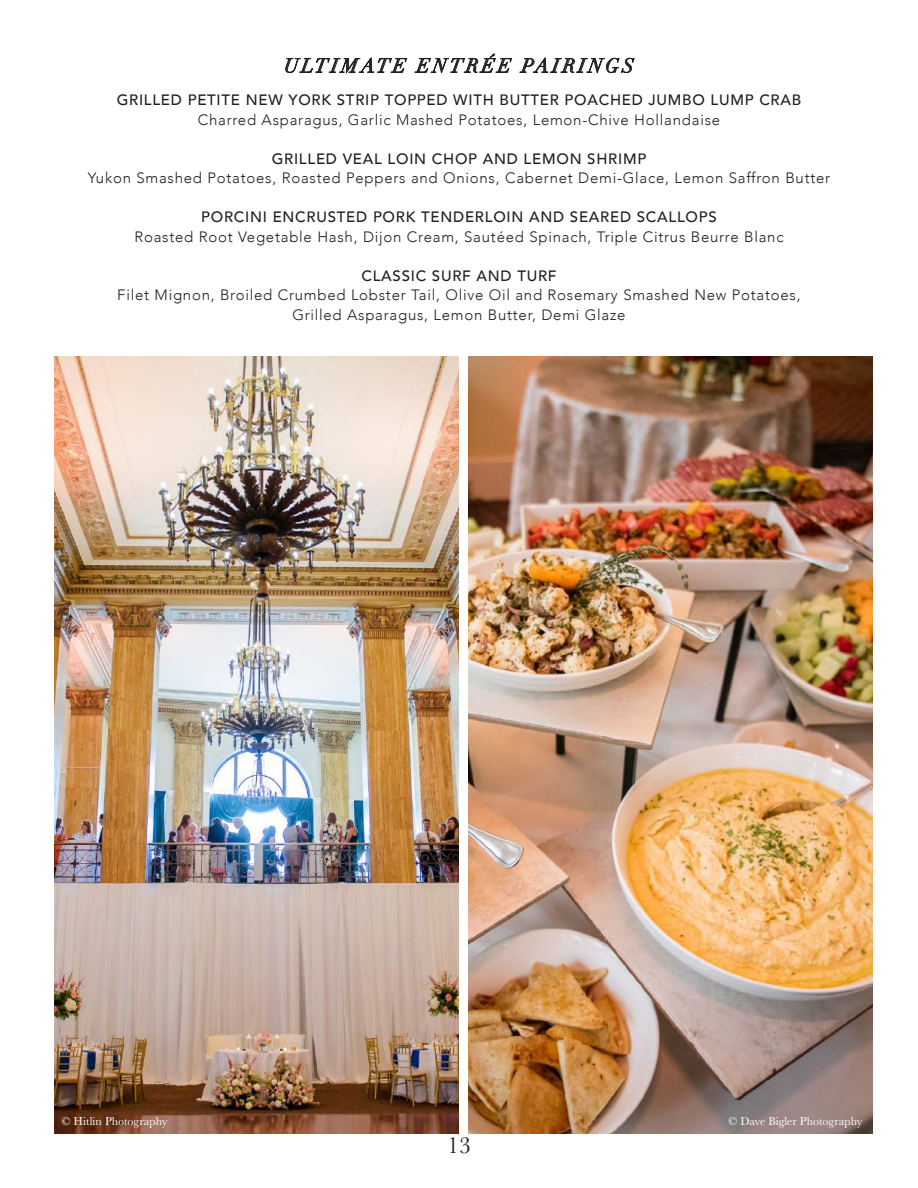
<style>
.page{position:relative;width:918px;height:1188px;background:#fff}
.page>*{position:absolute;margin:0;border:0;box-sizing:border-box;transform-origin:0 0}
.t1{font:24px "Baskerville";color:#231f20}
.t2{font:italic 19.5px "Didot";letter-spacing:.15em;color:#231f20}
.t3{font:300 15px/19.5px "Avenir";letter-spacing:.05em;color:#231f20;text-align:center}
.t4{font:500 15px "Avenir";letter-spacing:.05em;color:#231f20}
.t5{font:12px "Baskerville";color:#fff}
</style>
<div class="page">
<svg style="left:285px;top:57px;width:123px;height:17px"></svg>
<svg style="left:414px;top:53px;width:99px;height:21px"></svg>
<svg style="left:519px;top:57px;width:116px;height:17px"></svg>
<img style="left:54px;top:356px;width:405px;height:778px">
<img style="left:468px;top:356px;width:405px;height:778px">
<h2 class="t2" style="left:284px;top:54px;width:351px">ULTIMATE ENTRÉE PAIRINGS</h2>
<p class="t4" style="left:117px;top:87px;width:686px">GRILLED PETITE NEW YORK STRIP TOPPED WITH BUTTER POACHED JUMBO LUMP CRAB</p>
<p class="t3" style="left:198px;top:110px;width:524px">Charred Asparagus, Garlic Mashed Potatoes, Lemon-Chive Hollandaise</p>
<p class="t4" style="left:272px;top:146px;width:376px">GRILLED VEAL LOIN CHOP AND LEMON SHRIMP</p>
<p class="t3" style="left:88px;top:168px;width:744px">Yukon Smashed Potatoes, Roasted Peppers and Onions, Cabernet Demi-Glace, Lemon Saffron Butter</p>
<p class="t4" style="left:201px;top:204px;width:517px">PORCINI ENCRUSTED PORK TENDERLOIN AND SEARED SCALLOPS</p>
<p class="t3" style="left:134px;top:227px;width:651px">Roasted Root Vegetable Hash, Dijon Cream, Sautéed Spinach, Triple Citrus Beurre Blanc</p>
<p class="t4" style="left:361px;top:263px;width:197px">CLASSIC SURF AND TURF</p>
<p class="t3" style="left:117px;top:285px;width:685px">Filet Mignon, Broiled Crumbed Lobster Tail, Olive Oil and Rosemary Smashed New Potatoes,<br>Grilled Asparagus, Lemon Butter, Demi Glaze</p>
<p class="t5" style="left:62px;top:1113px;width:107px">© Hitlin Photography</p>
<p class="t5" style="left:728px;top:1113px;width:135px">© Dave Bigler Photography</p>
<h1 class="t1" style="left:447px;top:1130px;width:25px">13</h1>
</div>
